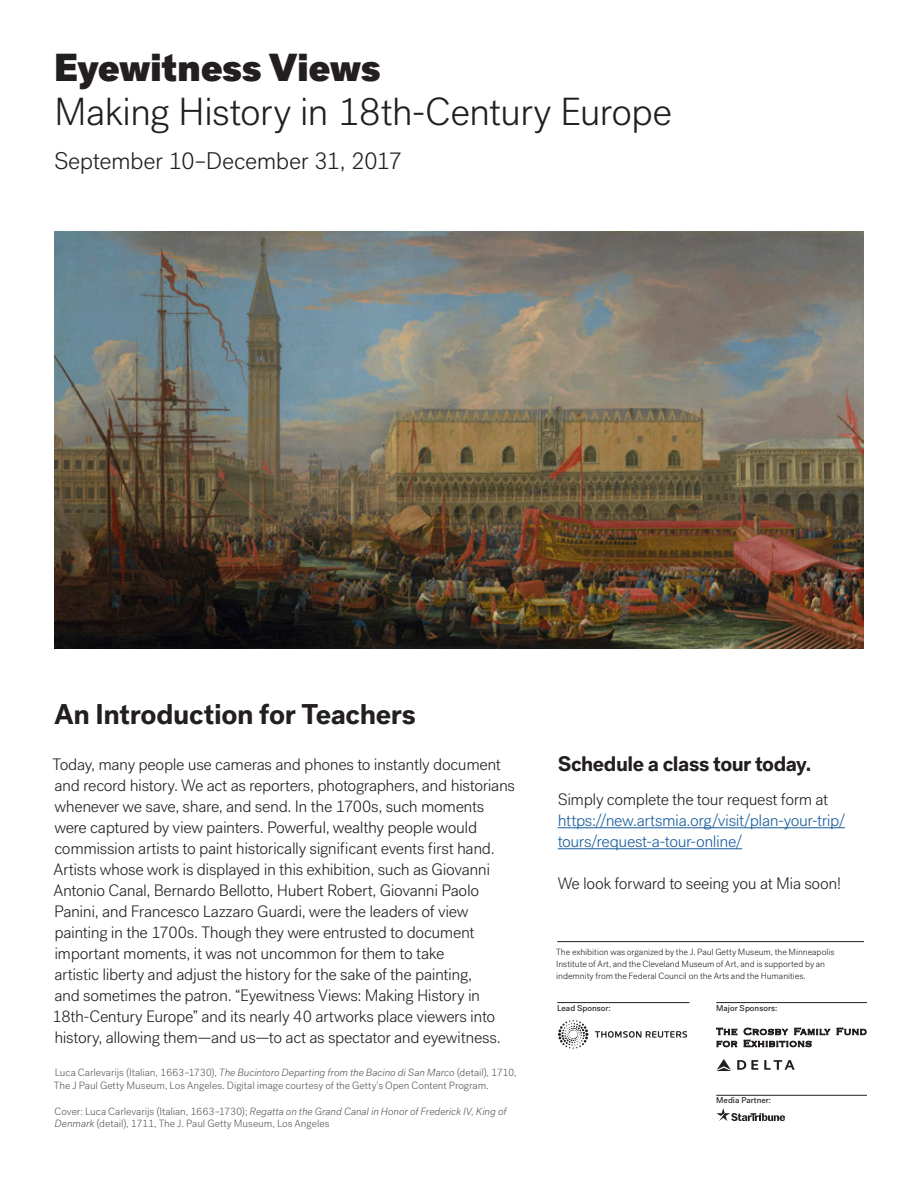
<style>
.page{position:relative;width:918px;height:1188px;background:#fff}
.page>*{position:absolute;margin:0;border:0;box-sizing:border-box;transform-origin:0 0}
.t1{font:300 39px/43.5px "Mia Grotesk";letter-spacing:-.025em;color:#231f20}
.KT-Subhead{font:700 28.5px "Mia Grotesk";letter-spacing:-.015em;color:#231f20}
.t2{font:300 24px "Mia Grotesk";letter-spacing:-.015em;color:#231f20}
.KT-Subhead-2{font:700 21px "Mia Grotesk";letter-spacing:-.025em;color:#231f20}
.KT-Body{font:300 16.5px/21px "Mia Grotesk";letter-spacing:-.025em;color:#231f20}
.KT-Body-2{font:300 16.5px/21px "Mia Grotesk";letter-spacing:-.025em;color:#175d9e}
.KT-caption{font:300 10.5px/12.8px "Mia Grotesk";letter-spacing:-.005em;color:#57585a}
.t3{font:300 9px/12px "Mia Grotesk";letter-spacing:-.005em;color:#231f20}
.t4{font:8.55px "Mia Grotesk";color:#231f20}
.s1{font-weight:900}
.s2{font-style:italic}
.s3{color:#231f20}
</style>
<div class="page">
<img style="left:54px;top:231px;width:810px;height:417px">
<hr style="left:558px;top:827px;width:287px;height:1px;background:#175d9e">
<hr style="left:558px;top:848px;width:184px;height:1px;background:#175d9e">
<hr style="left:557px;top:1002px;width:132px;height:1px;background:#231f20">
<svg style="left:558px;top:1020px;width:129px;height:29px"></svg>
<hr style="left:716px;top:1002px;width:151px;height:1px;background:#231f20">
<svg style="left:716px;top:1028px;width:150px;height:19px"></svg>
<svg style="left:716px;top:1059px;width:42px;height:12px"></svg>
<svg style="left:764px;top:1060px;width:31px;height:10px"></svg>
<svg style="left:716px;top:1108px;width:69px;height:13px"></svg>
<hr style="left:716px;top:1095px;width:151px;height:1px;background:#231f20">
<hr style="left:557px;top:941px;width:307px;height:1px;background:#231f20">
<p class="t1" style="left:54px;top:47px;width:620px"><span class="s1">Eyewitness Views<br></span>Making History in 18th-Century Europe</p>
<p class="t2" style="left:54px;top:147px;width:350px">September 10–December 31, 2017</p>
<p class="KT-Subhead" style="left:54px;top:696px;width:363px">An Introduction for Teachers</p>
<p class="KT-Body" style="left:52px;top:754px;width:464px">Today, many people use cameras and phones to instantly document and record history. We act as reporters, photographers, and historians whenever we save, share, and send. In the 1700s, such moments were captured by view painters. Powerful, wealthy people would commission artists to paint historically significant events first hand.<br>Artists whose work is displayed in this exhibition, such as Giovanni Antonio Canal, Bernardo Bellotto, Hubert Robert, Giovanni Paolo Panini, and Francesco Lazzaro Guardi, were the leaders of view painting in the 1700s. Though they were entrusted to document important moments, it was not uncommon for them to take<br>artistic liberty and adjust the history for the sake of the painting,<br>and sometimes the patron. “Eyewitness Views: Making History in 18th-Century Europe” and its nearly 40 artworks place viewers into history, allowing them—and us—to act as spectator and eyewitness.</p>
<p class="KT-caption" style="left:54px;top:1067px;width:464px">Luca Carlevarijs (Italian, 1663–1730), <span class="s2">The Bucintoro Departing from the Bacino di San Marco</span> (detail), 1710,<br>The J Paul Getty Museum, Los Angeles. Digital image courtesy of the Getty’s Open Content Program.</p>
<p class="KT-caption" style="left:55px;top:1105px;width:454px">Cover: Luca Carlevarijs (Italian, 1663–1730); <span class="s2">Regatta on the Grand Canal in Honor of Frederick IV, King of<br>Denmark</span> (detail), 1711, The J. Paul Getty Museum, Los Angeles</p>
<p class="KT-Subhead-2" style="left:558px;top:750px;width:256px">Schedule a class tour today.</p>
<p class="KT-Body-2" style="left:558px;top:789px;width:289px"><span class="s3">Simply complete the tour request form at </span>https://new.artsmia.org/visit/plan-your-trip/ tours/request-a-tour-online/</p>
<p class="KT-Body" style="left:558px;top:873px;width:285px">We look forward to seeing you at Mia soon!</p>
<p class="t3" style="left:556px;top:946px;width:280px">The exhibition was organized by the J. Paul Getty Museum, the Minneapolis<br>Institute of Art, and the Cleveland Museum of Art, and is supported by an indemnity from the Federal Council on the Arts and the Humanities.</p>
<p class="t4" style="left:557px;top:1003px;width:55px">Lead Sponsor:</p>
<p class="t4" style="left:716px;top:1003px;width:63px">Major Sponsors:</p>
<p class="t4" style="left:716px;top:1095px;width:56px">Media Partner:</p>
</div>
